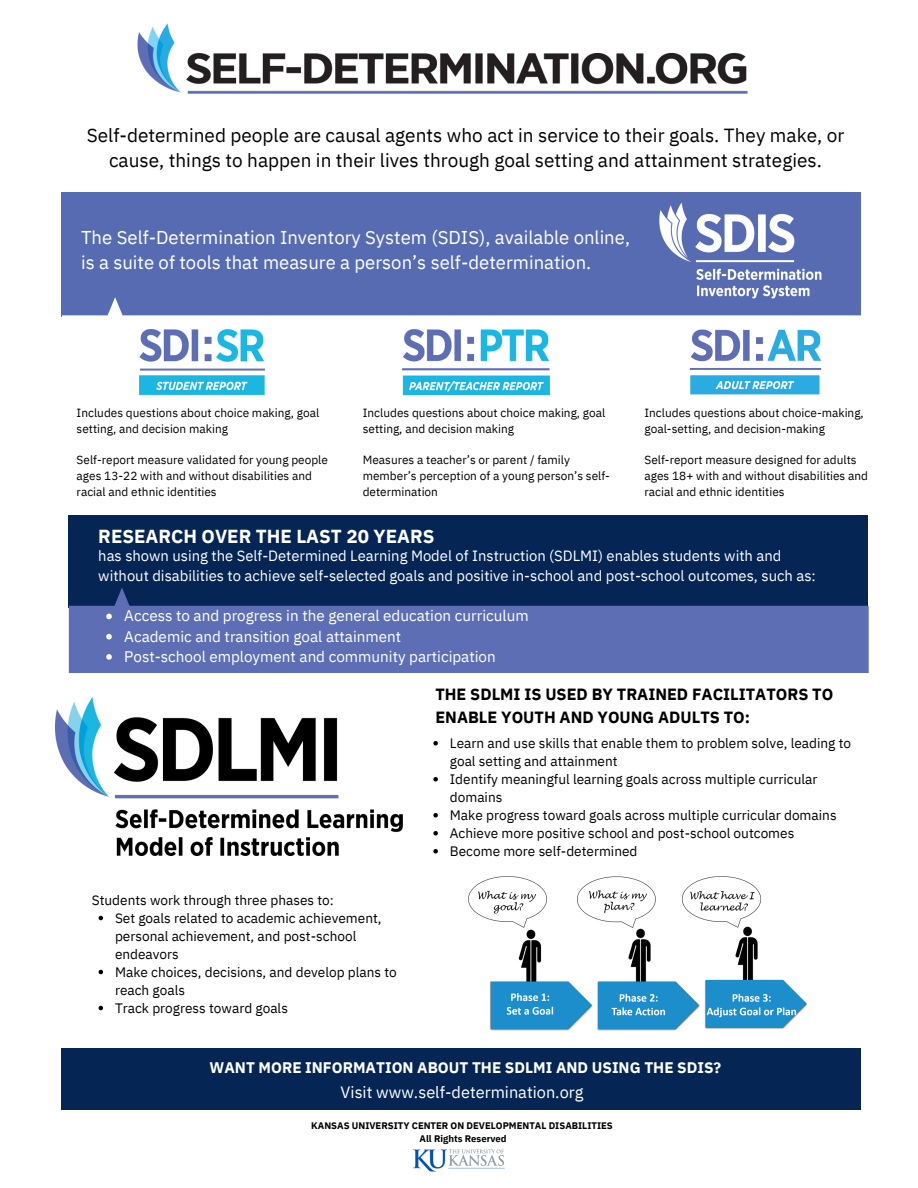
<style>
.page{position:relative;width:918px;height:1188px;background:#fff}
.page>*{position:absolute;margin:0;border:0;box-sizing:border-box;transform-origin:0 0}
.t1{font:19.05px/25.8px "IBM Plex Sans";color:#000;text-align:center}
.t2{font:700 18.9px "IBM Plex Sans";color:#fff}
.t3{font:18.6px/25.8px "IBM Plex Sans";color:#fff}
.t4{font:16.35px "IBM Plex Sans";color:#fff}
.t5{font:700 16.2px/22.5px "IBM Plex Sans";color:#000}
.t6{font:15.3px/20.2px "IBM Plex Sans";color:#fff}
.t7{font:700 15.3px "IBM Plex Sans";color:#fff}
.t8{font:14.85px/20.2px "IBM Plex Sans";color:#fff}
.t9{font:13.65px/18px "IBM Plex Sans";color:#000}
.t10{font:11.85px/15.8px "IBM Plex Sans";color:#000}
.t11{font:700 9.45px/12.6px "IBM Plex Sans";color:#000;text-align:center}
</style>
<div class="page">
<img style="left:137px;top:23px;width:611px;height:71px">
<div style="left:62px;top:192px;width:799px;height:125px;background:#576bb2"></div>
<img style="left:659px;top:202px;width:163px;height:95px">
<div style="left:62px;top:1048px;width:799px;height:62px;background:#052554"></div>
<svg style="left:62px;top:297px;width:799px;height:98px"></svg>
<img style="left:140px;top:330px;width:125px;height:64px">
<img style="left:403px;top:330px;width:147px;height:64px">
<div style="left:68px;top:515px;width:800px;height:92px;background:#052554"></div>
<svg style="left:69px;top:588px;width:800px;height:85px;fill:#5e6eb4"></svg>
<svg style="left:106px;top:614px;width:6px;height:5px"></svg>
<svg style="left:106px;top:634px;width:6px;height:5px"></svg>
<svg style="left:106px;top:654px;width:6px;height:6px"></svg>
<img style="left:685px;top:322px;width:142px;height:73px">
<svg style="left:99px;top:916px;width:4px;height:4px"></svg>
<svg style="left:99px;top:970px;width:4px;height:4px"></svg>
<svg style="left:99px;top:1006px;width:4px;height:4px"></svg>
<img style="left:56px;top:698px;width:346px;height:157px">
<svg style="left:433px;top:741px;width:5px;height:5px"></svg>
<svg style="left:433px;top:777px;width:5px;height:5px"></svg>
<svg style="left:433px;top:813px;width:5px;height:5px"></svg>
<svg style="left:433px;top:831px;width:5px;height:5px"></svg>
<svg style="left:433px;top:849px;width:5px;height:5px"></svg>
<img style="left:469px;top:876px;width:338px;height:155px">
<img style="left:412px;top:1149px;width:93px;height:23px">
<p class="t1" style="left:87px;top:122px;width:759px">Self-determined people are causal agents who act in service to their goals. They make, or cause, things to happen in their lives through goal setting and attainment strategies.</p>
<p class="t3" style="left:81px;top:224px;width:551px">The Self-Determination Inventory System (SDIS), available online, is a suite of tools that measure a person’s self-determination.</p>
<p class="t10" style="left:77px;top:405px;width:244px">Includes questions about choice making, goal setting, and decision making</p>
<p class="t10" style="left:77px;top:452px;width:253px">Self-report measure validated for young people ages 13-22 with and without disabilities and racial and ethnic identities</p>
<p class="t10" style="left:363px;top:405px;width:244px">Includes questions about choice making, goal setting, and decision making</p>
<p class="t10" style="left:363px;top:452px;width:249px">Measures a teacher’s or parent / family member’s perception of a young person’s self&shy;determination</p>
<p class="t10" style="left:645px;top:405px;width:221px">Includes questions about choice-making, goal-setting, and decision-making</p>
<p class="t10" style="left:645px;top:452px;width:225px">Self-report measure designed for adults ages 18+ with and without disabilities and racial and ethnic identities</p>
<p class="t2" style="left:98px;top:524px;width:338px">RESEARCH OVER THE LAST 20 YEARS</p>
<p class="t8" style="left:98px;top:545px;width:719px">has shown using the Self-Determined Learning Model of Instruction (SDLMI) enables students with and without disabilities to achieve self-selected goals and positive in-school and post-school outcomes, such as:</p>
<p class="t6" style="left:124px;top:606px;width:406px">Access to and progress in the general education curriculum<br>Academic and transition goal attainment<br>Post-school employment and community participation</p>
<p class="t5" style="left:435px;top:683px;width:399px">THE SDLMI IS USED BY TRAINED FACILITATORS TO<br>ENABLE YOUTH AND YOUNG ADULTS TO:</p>
<p class="t9" style="left:450px;top:734px;width:403px">Learn and use skills that enable them to problem solve, leading to goal setting and attainment<br>Identify meaningful learning goals across multiple curricular domains<br>Make progress toward goals across multiple curricular domains Achieve more positive school and post-school outcomes<br>Become more self-determined</p>
<p class="t9" style="left:115px;top:890px;width:283px;text-indent:-23px">Students work through three phases to:<br>Set goals related to academic achievement, personal achievement, and post-school endeavors<br>Make choices, decisions, and develop plans to reach goals<br>Track progress toward goals</p>
<p class="t7" style="left:210px;top:1058px;width:513px">WANT MORE INFORMATION ABOUT THE SDLMI AND USING THE SDIS?</p>
<p class="t4" style="left:341px;top:1081px;width:244px">Visit www.self-determination.org</p>
<p class="t11" style="left:311px;top:1119px;width:303px">KANSAS UNIVERSITY CENTER ON DEVELOPMENTAL DISABILITIES<br>All Rights Reserved</p>
</div>
